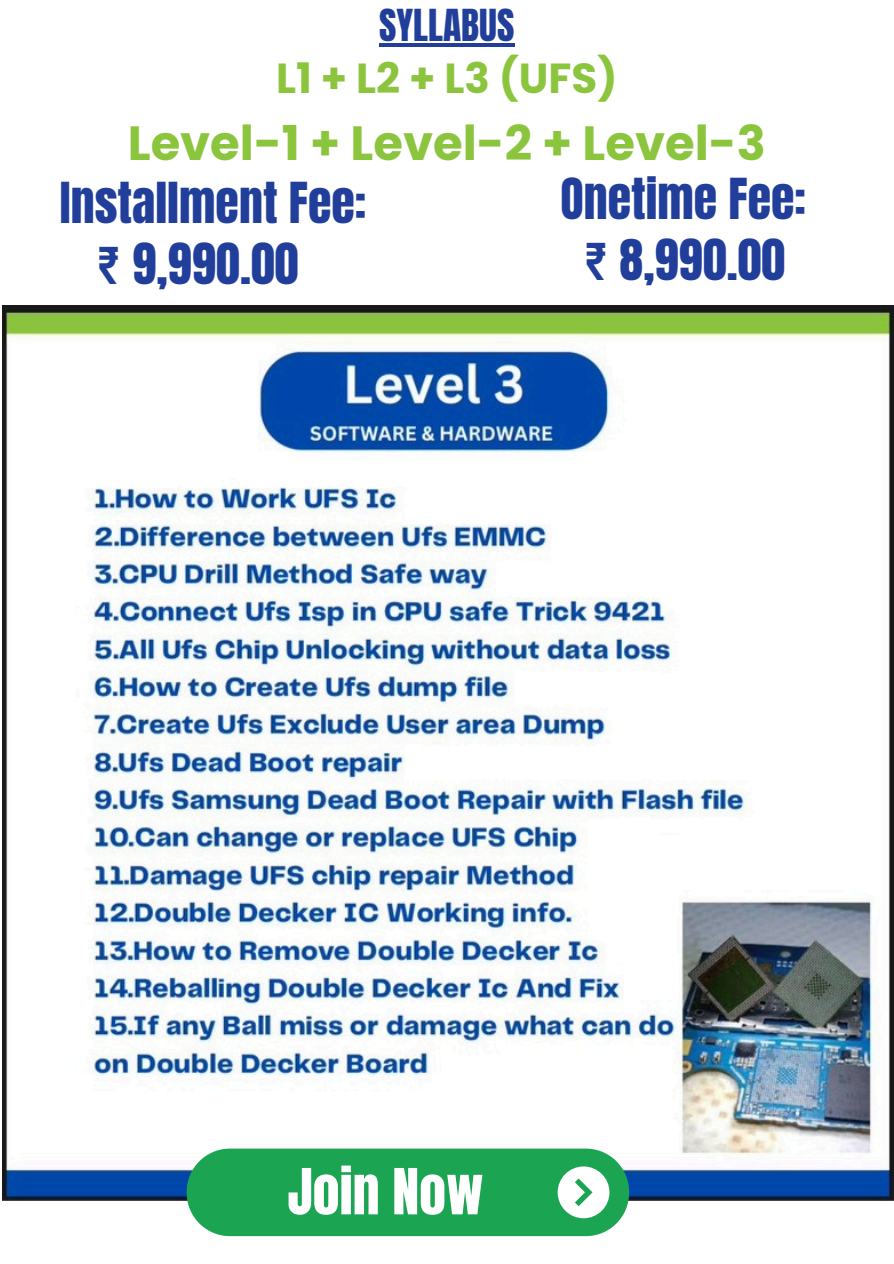
<style>
.page{position:relative;width:894px;height:1264px;background:#fff}
.page>*{position:absolute;margin:0;border:0;box-sizing:border-box;transform-origin:0 0}
.t1{font:54px "Anton";color:#fff}
.t2{font:48px "Anton";color:#213f9a}
.t3{font:700 48px "Poppins";color:#8bc53e}
.t4{font:700 42px "Poppins";color:#8bc53e}
.t5{font:37.5px "Anton";color:#213f9a}
</style>
<div class="page">
<img style="left:3px;top:305px;width:890px;height:895px">
<hr style="left:379px;top:43px;width:135px;height:4px;background:#213f9a">
<div style="left:187px;top:1148px;width:442px;height:88px;background:#1ba553;border-radius:43px"></div>
<div style="left:557px;top:1166px;width:52px;height:52px;background:#fff;border-radius:50%"></div>
<svg style="left:575px;top:1178px;width:17px;height:28px"></svg>
<h4 class="t5" style="left:379px;top:-2px;width:136px">SYLLABUS</h4>
<h2 class="t4" style="left:276px;top:49px;width:342px">L1 + L2 + L3 (UFS)</h2>
<h3 class="t3" style="left:128px;top:109px;width:639px">Level-1 + Level-2 + Level-3</h3>
<h3 class="t2" style="left:60px;top:168px;width:308px">Installment Fee:</h3>
<h3 class="t2" style="left:560px;top:164px;width:247px">Onetime Fee:</h3>
<h3 class="t2" style="left:97px;top:230px;width:203px">₹ 9,990.00</h3>
<p class="t2" style="left:583px;top:225px;width:203px">₹ 8,990.00</p>
<p class="t1" style="left:287px;top:1152px;width:197px">Join Now</p>
</div>
